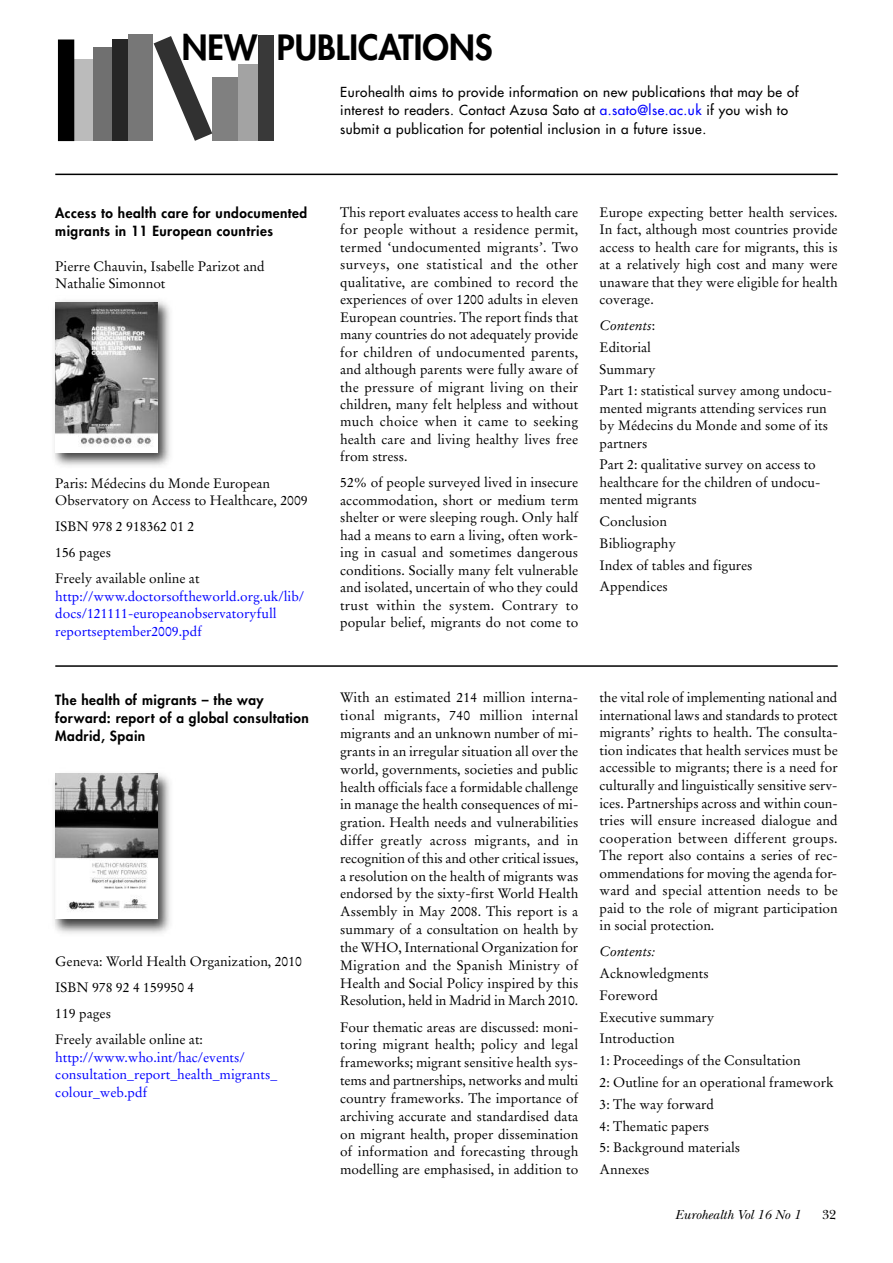
<style>
.page{position:relative;width:893px;height:1263px;background:#fff}
.page>*{position:absolute;margin:0;border:0;box-sizing:border-box;transform-origin:0 0}
.t1{font:800 33.9px "Futura";color:#000}
.t2{font:13.65px/17.4px "Stempel Garamond";color:#000}
.t3{font:13.65px/17.4px "Stempel Garamond";color:#00f}
.t4{font:800 13.65px/18.1px "Futura";letter-spacing:.035em;color:#000}
.t5{font:italic 13.65px "New Baskerville";color:#000}
.t6{font:italic 13.65px "Stempel Garamond";color:#000}
.t7{font:13.65px "New Baskerville";color:#000}
.t8{font:13.5px/18.5px "Futura";letter-spacing:.035em;color:#000}
.s1{color:#00f}
.s2{font-style:italic}
</style>
<div class="page">
<div style="left:74px;top:60px;width:19px;height:81px;background:#bbb"></div>
<div style="left:93px;top:48px;width:19px;height:93px;background:#707070"></div>
<div style="left:112px;top:39px;width:19px;height:102px;background:#262626"></div>
<div style="left:128px;top:34px;width:25px;height:107px;background:#777"></div>
<div style="left:58px;top:40px;width:16px;height:101px;background:#000"></div>
<div style="left:212px;top:77px;width:26px;height:64px;background:#808080"></div>
<svg style="left:154px;top:36px;width:58px;height:105px"></svg>
<div style="left:238px;top:64px;width:21px;height:77px;background:#a3a3a3"></div>
<div style="left:258px;top:35px;width:16px;height:106px;background:#393939"></div>
<hr style="left:55px;top:665px;width:783px;height:2px;background:#000">
<hr style="left:55px;top:174px;width:783px;height:1px;background:#000">
<img style="left:54px;top:773px;width:116px;height:161px">
<img style="left:55px;top:774px;width:102px;height:144px">
<img style="left:54px;top:300px;width:116px;height:166px">
<div style="left:55px;top:302px;width:102px;height:151px;background:#fff"></div>
<img style="left:55px;top:302px;width:102px;height:143px">
<h1 class="t1" style="left:182px;top:32px;width:312px">NEW PUBLICATIONS</h1>
<p class="t8" style="left:340px;top:83px;width:460px">Eurohealth aims to provide information on new publications that may be of interest to readers. Contact Azusa Sato at <span class="s1">a.sato@lse.ac.uk</span> if you wish to submit a publication for potential inclusion in a future issue.</p>
<p class="t4" style="left:55px;top:205px;width:253px">Access to health care for undocumented migrants in 11 European countries</p>
<p class="t2" style="left:55px;top:259px;width:211px">Pierre Chauvin, Isabelle Parizot and<br>Nathalie Simonnot</p>
<p class="t2" style="left:55px;top:475px;width:254px">Paris: Médecins du Monde European<br>Observatory on Access to Healthcare, 2009</p>
<p class="t2" style="left:55px;top:515px;width:146px;line-height:26px">ISBN 978 2 918362 01 2<br>156 pages<br>Freely available online at</p>
<p class="t3" style="left:55px;top:588px;width:250px">http://www.doctorsoftheworld.org.uk/lib/ docs/121111-europeanobservatoryfull reportseptember2009.pdf</p>
<p class="t4" style="left:55px;top:692px;width:255px">The health of migrants – the way forward: report of a global consultation<br>Madrid, Spain</p>
<p class="t2" style="left:55px;top:950px;width:248px;line-height:26px">Geneva: World Health Organization, 2010<br>ISBN 978 92 4 159950 4<br>119 pages<br>Freely available online at:</p>
<p class="t3" style="left:55px;top:1050px;width:223px">http://www.who.int/hac/events/ consultation_report_health_migrants_ colour_web.pdf</p>
<p class="t2" style="left:340px;top:205px;width:240px;text-align:justify">This report evaluates access to health care for people without a residence permit, termed ‘undocumented migrants’. Two surveys, one statistical and the other qualitative, are combined to record the experiences of over 1200 adults in eleven European countries. The report finds that many countries do not adequately provide for children of undocumented parents, and although parents were fully aware of the pressure of migrant living on their children, many felt helpless and without much choice when it came to seeking health care and living healthy lives free from stress.</p>
<p class="t2" style="left:340px;top:475px;width:240px;text-align:justify">52% of people surveyed lived in insecure accommodation, short or medium term shelter or were sleeping rough. Only half had a means to earn a living, often work&shy;ing in casual and sometimes dangerous conditions. Socially many felt vulnerable and isolated, uncertain of who they could trust within the system. Contrary to popular belief, migrants do not come to</p>
<p class="t2" style="left:600px;top:205px;width:240px;text-align:justify">Europe expecting better health services.<br>In fact, although most countries provide access to health care for migrants, this is at a relatively high cost and many were unaware that they were eligible for health coverage.</p>
<p class="t2" style="left:600px;top:316px;width:234px;line-height:21.8px"><span class="s2">Contents</span>:<br>Editorial<br>Summary<br>Part 1: statistical survey among undocu-</p>
<p class="t2" style="left:600px;top:401px;width:230px;text-align:justify">mented migrants attending services run by Médecins du Monde and some of its partners</p>
<p class="t2" style="left:600px;top:457px;width:222px">Part 2: qualitative survey on access to healthcare for the children of undocu&shy;mented migrants</p>
<p class="t2" style="left:600px;top:512px;width:155px;line-height:21.8px">Conclusion<br>Bibliography<br>Index of tables and figures<br>Appendices</p>
<p class="t2" style="left:340px;top:690px;width:240px;line-height:17.9px;text-align:justify">With an estimated 214 million interna&shy;tional migrants, 740 million internal migrants and an unknown number of mi&shy;grants in an irregular situation all over the world, governments, societies and public health officials face a formidable challenge in manage the health consequences of mi&shy;gration. Health needs and vulnerabilities differ greatly across migrants, and in recognition of this and other critical issues, a resolution on the health of migrants was endorsed by the sixty-first World Health Assembly in May 2008. This report is a summary of a consultation on health by the WHO, International Organization for Migration and the Spanish Ministry of Health and Social Policy inspired by this Resolution, held in Madrid in March 2010.</p>
<p class="t2" style="left:340px;top:1019px;width:240px;line-height:17.9px;text-align:justify">Four thematic areas are discussed: moni&shy;toring migrant health; policy and legal frameworks; migrant sensitive health sys&shy;tems and partnerships, networks and multi country frameworks. The importance of archiving accurate and standardised data on migrant health, proper dissemination of information and forecasting through modelling are emphasised, in addition to</p>
<p class="t2" style="left:600px;top:690px;width:240px;text-align:justify">the vital role of implementing national and international laws and standards to protect migrants’ rights to health. The consulta&shy;tion indicates that health services must be accessible to migrants; there is a need for culturally and linguistically sensitive serv&shy;ices. Partnerships across and within coun&shy;tries will ensure increased dialogue and cooperation between different groups.<br>The report also contains a series of rec&shy;ommendations for moving the agenda for&shy;ward and special attention needs to be paid to the role of migrant participation in social protection.</p>
<p class="t6" style="left:600px;top:946px;width:57px">Contents:</p>
<p class="t2" style="left:600px;top:964px;width:236px;line-height:21.8px">Acknowledgments<br>Foreword<br>Executive summary<br>Introduction<br>1: Proceedings of the Consultation<br>2: Outline for an operational framework<br>3: The way forward<br>4: Thematic papers<br>5: Background materials<br>Annexes</p>
<p class="t5" style="left:675px;top:1206px;width:127px">Eurohealth Vol 16 No 1</p>
<p class="t7" style="left:822px;top:1206px;width:16px">32</p>
</div>
